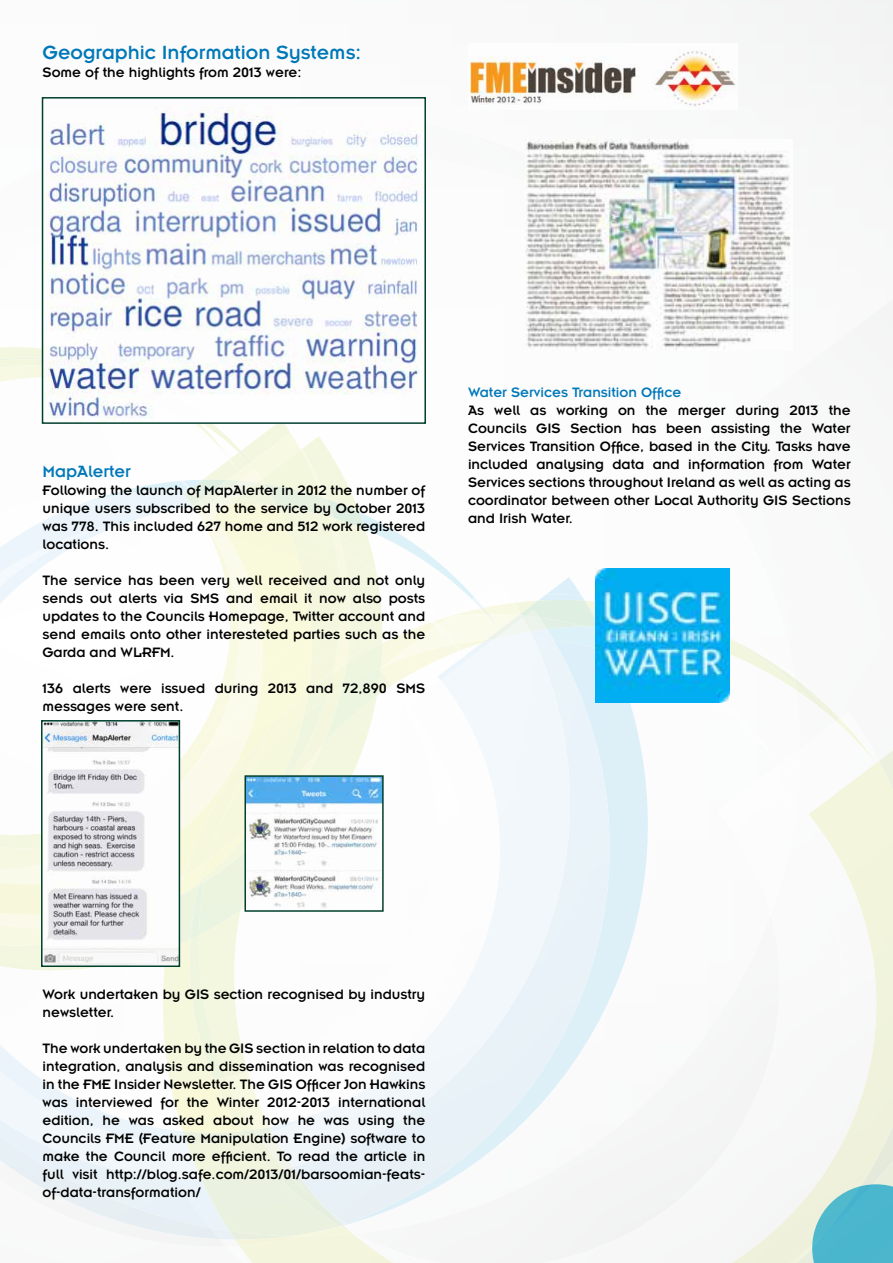
<style>
.page{position:relative;width:893px;height:1263px;background:#fff}
.page>*{position:absolute;margin:0;border:0;box-sizing:border-box;transform-origin:0 0}
.t1{font:21px "Insignia";color:#0078b8}
.t2{font:18px "Insignia";color:#0078b8}
.t3{font:15px/18px "Insignia";color:#000;text-align:justify}
.t4{font:15px "Insignia";color:#0078b8}
</style>
<div class="page">
<svg style="left:41px;top:0;width:852px;height:111px"></svg>
<img style="left:818px;top:678px;width:75px;height:45px">
<img style="left:779px;top:667px;width:16px;height:18px">
<img style="left:795px;top:678px;width:33px;height:36px">
<img style="left:834px;top:711px;width:21px;height:9px">
<svg style="left:836px;top:718px;width:11px;height:2px"></svg>
<img style="left:834px;top:720px;width:59px;height:41px">
<img style="left:876px;top:761px;width:17px;height:502px">
<img style="left:240px;top:726px;width:636px;height:537px">
<img style="left:656px;top:632px;width:123px;height:132px">
<img style="left:376px;top:520px;width:76px;height:56px">
<img style="left:446px;top:575px;width:19px;height:12px">
<img style="left:620px;top:702px;width:36px;height:522px">
<img style="left:539px;top:594px;width:57px;height:6px">
<img style="left:521px;top:600px;width:75px;height:26px">
<img style="left:546px;top:577px;width:35px;height:18px">
<svg style="left:340px;top:1224px;width:7px;height:3px"></svg>
<img style="left:554px;top:626px;width:42px;height:13px">
<img style="left:539px;top:615px;width:44px;height:14px">
<img style="left:235px;top:1236px;width:67px;height:10px">
<img style="left:328px;top:639px;width:292px;height:585px">
<img style="left:293px;top:1167px;width:35px;height:2px">
<img style="left:343px;top:1210px;width:3px;height:15px">
<img style="left:284px;top:1169px;width:59px;height:57px">
<img style="left:176px;top:1179px;width:6px;height:50px">
<svg style="left:210px;top:1236px;width:19px;height:10px"></svg>
<img style="left:182px;top:1179px;width:19px;height:52px">
<img style="left:215px;top:1236px;width:15px;height:3px">
<img style="left:201px;top:1171px;width:139px;height:65px">
<img style="left:230px;top:1231px;width:58px;height:8px">
<img style="left:534px;top:629px;width:20px;height:9px">
<img style="left:523px;top:616px;width:24px;height:15px">
<img style="left:404px;top:572px;width:26px;height:4px">
<img style="left:43px;top:970px;width:183px;height:110px">
<img style="left:226px;top:970px;width:43px;height:157px">
<img style="left:214px;top:1077px;width:40px;height:53px">
<div style="left:176px;top:1080px;width:65px;height:51px;background:#f9f9da"></div>
<img style="left:0;top:1040px;width:157px;height:19px">
<img style="left:254px;top:1127px;width:18px;height:5px">
<img style="left:241px;top:1130px;width:17px;height:6px">
<img style="left:176px;top:1128px;width:11px;height:14px">
<img style="left:183px;top:1131px;width:63px;height:11px">
<img style="left:506px;top:603px;width:15px;height:11px">
<svg style="left:519px;top:610px;width:20px;height:7px"></svg>
<img style="left:506px;top:614px;width:17px;height:4px">
<img style="left:378px;top:560px;width:26px;height:16px">
<img style="left:382px;top:587px;width:124px;height:51px">
<img style="left:400px;top:589px;width:29px;height:28px">
<svg style="left:422px;top:607px;width:16px;height:19px"></svg>
<img style="left:432px;top:622px;width:23px;height:16px">
<img style="left:0;top:1059px;width:176px;height:120px">
<img style="left:272px;top:638px;width:306px;height:529px">
<img style="left:258px;top:1132px;width:35px;height:37px">
<img style="left:246px;top:1136px;width:38px;height:35px">
<img style="left:157px;top:1142px;width:7px;height:37px">
<img style="left:164px;top:1142px;width:23px;height:37px">
<img style="left:187px;top:1138px;width:86px;height:41px">
<img style="left:530px;top:631px;width:4px;height:8px">
<img style="left:495px;top:618px;width:35px;height:21px">
<img style="left:76px;top:567px;width:304px;height:403px">
<img style="left:350px;top:596px;width:32px;height:35px">
<img style="left:180px;top:631px;width:202px;height:330px">
<img style="left:180px;top:909px;width:19px;height:40px">
<img style="left:343px;top:476px;width:33px;height:60px">
<img style="left:343px;top:499px;width:23px;height:31px">
<img style="left:350px;top:553px;width:28px;height:31px">
<img style="left:343px;top:536px;width:33px;height:34px">
<img style="left:341px;top:564px;width:9px;height:211px">
<img style="left:326px;top:698px;width:16px;height:77px">
<img style="left:340px;top:610px;width:10px;height:38px">
<img style="left:333px;top:670px;width:13px;height:28px">
<img style="left:338px;top:643px;width:11px;height:27px">
<img style="left:336px;top:463px;width:7px;height:86px">
<img style="left:338px;top:549px;width:8px;height:18px">
<img style="left:338px;top:532px;width:4px;height:17px">
<div style="left:311px;top:550px;width:30px;height:82px;background:#f4f7de"></div>
<img style="left:312px;top:716px;width:14px;height:59px">
<img style="left:311px;top:615px;width:29px;height:47px">
<img style="left:312px;top:692px;width:21px;height:24px">
<img style="left:312px;top:648px;width:26px;height:44px">
<img style="left:0;top:359px;width:336px;height:190px">
<img style="left:31px;top:360px;width:11px;height:8px">
<div style="left:250px;top:450px;width:82px;height:57px;background:#f4f7df"></div>
<img style="left:289px;top:484px;width:39px;height:23px">
<img style="left:311px;top:531px;width:27px;height:33px">
<img style="left:289px;top:507px;width:46px;height:38px">
<svg style="left:180px;top:481px;width:18px;height:35px"></svg>
<img style="left:198px;top:470px;width:64px;height:47px">
<img style="left:200px;top:516px;width:13px;height:24px">
<img style="left:199px;top:504px;width:14px;height:9px">
<img style="left:200px;top:494px;width:13px;height:11px">
<img style="left:93px;top:540px;width:218px;height:369px">
<img style="left:134px;top:632px;width:178px;height:143px">
<img style="left:135px;top:662px;width:176px;height:236px">
<img style="left:184px;top:694px;width:122px;height:181px">
<img style="left:213px;top:479px;width:76px;height:38px">
<img style="left:239px;top:483px;width:38px;height:21px">
<img style="left:213px;top:517px;width:83px;height:33px">
<img style="left:217px;top:504px;width:69px;height:21px">
<img style="left:229px;top:497px;width:44px;height:9px">
<img style="left:45px;top:108px;width:378px;height:313px">
<div style="left:42px;top:97px;width:384px;height:327px;border:2px solid #003f2d"></div>
<img style="left:44px;top:723px;width:133px;height:241px">
<div style="left:41px;top:720px;width:139px;height:247px;border:2px solid #003f2d"></div>
<img style="left:247px;top:778px;width:134px;height:131px">
<div style="left:244px;top:775px;width:140px;height:137px;border:2px solid #003f2d"></div>
<img style="left:468px;top:44px;width:269px;height:65px">
<img style="left:525px;top:139px;width:266px;height:212px">
<img style="left:596px;top:568px;width:133px;height:134px">
<h1 class="t1" style="left:43px;top:42px;width:320px">Geographic Information Systems:</h1>
<p class="t3" style="left:43px;top:64px;width:260px">Some of the highlights from 2013 were:</p>
<p class="t2" style="left:43px;top:462px;width:90px">MapAlerter</p>
<p class="t3" style="left:43px;top:481px;width:384px">Following the launch of MapAlerter in 2012 the number of unique users subscribed to the service by October 2013 was 778. This included 627 home and 512 work registered locations.</p>
<p class="t3" style="left:43px;top:571px;width:384px">The service has been very well received and not only sends out alerts via SMS and email it now also posts updates to the Councils Homepage, Twitter account and send emails onto other interesteted parties such as the Garda and WLRFM.</p>
<p class="t3" style="left:43px;top:679px;width:384px">136 alerts were issued during 2013 and 72,890 SMS messages were sent.</p>
<p class="t4" style="left:468px;top:384px;width:215px">Water Services Transition Office</p>
<p class="t3" style="left:468px;top:401px;width:384px">As well as working on the merger during 2013 the Councils GIS Section has been assisting the Water Services Transition Office, based in the City. Tasks have included analysing data and information from Water Services sections throughout Ireland as well as acting as coordinator between other Local Authority GIS Sections and Irish Water.</p>
<p class="t3" style="left:43px;top:985px;width:384px">Work undertaken by GIS section recognised by industry newsletter.</p>
<p class="t3" style="left:43px;top:1039px;width:384px">The work undertaken by the GIS section in relation to data integration, analysis and dissemination was recognised in the FME Insider Newsletter. The GIS Officer Jon Hawkins was interviewed for the Winter 2012-2013 international edition, he was asked about how he was using the Councils FME (Feature Manipulation Engine) software to make the Council more efficient. To read the article in full visit http://blog.safe.com/2013/01/barsoomian-feats&shy;of-data-transformation/</p>
</div>
